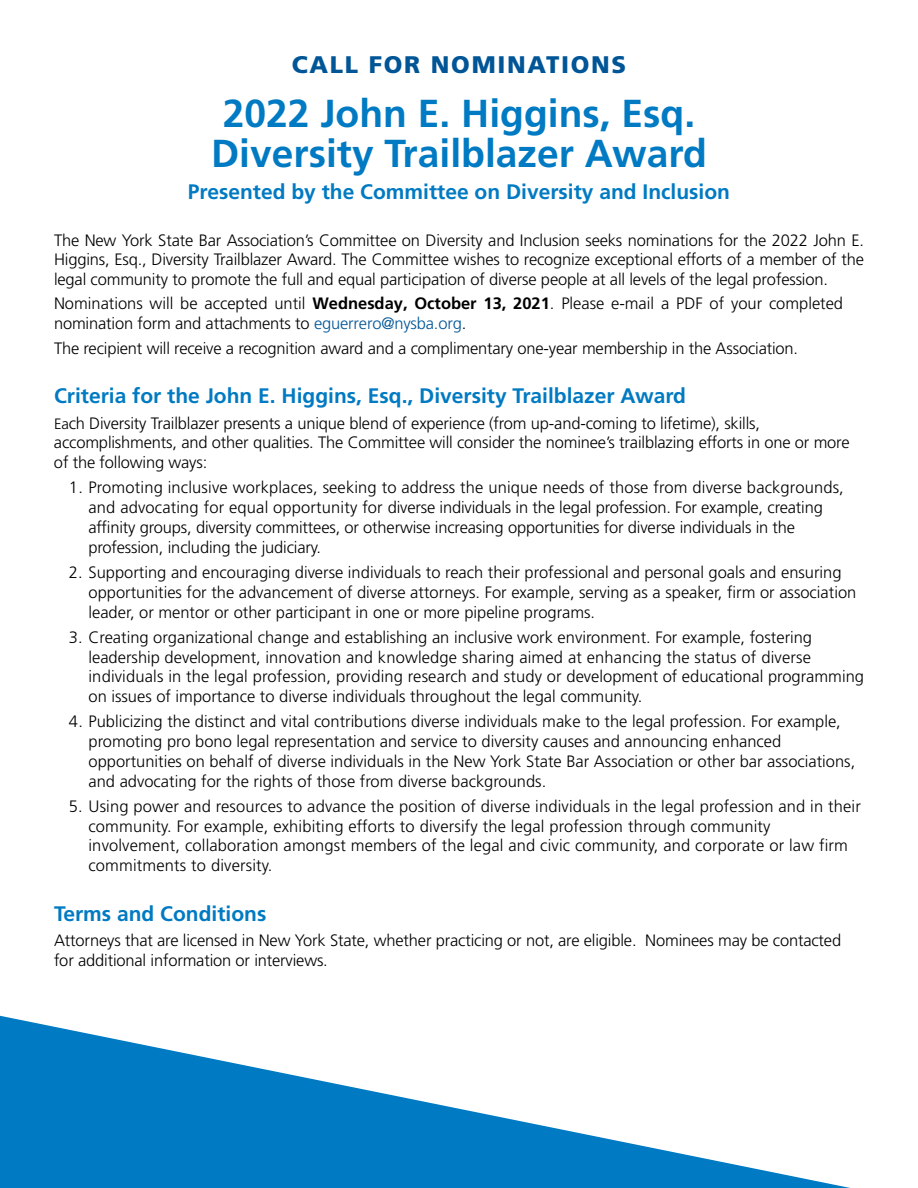
<style>
.page{position:relative;width:918px;height:1188px;background:#fff}
.page>*{position:absolute;margin:0;border:0;box-sizing:border-box;transform-origin:0 0}
.t1{font:700 39px/40.5px "Frutiger";color:#007ac2}
.t2{font:900 24px "Frutiger";letter-spacing:.07em;color:#005596}
.t3{font:700 21px "Frutiger";color:#007ac2}
.t4{font:300 16.5px/19.8px "Frutiger";color:#000}
.s1{font-weight:700}
.s2{color:#005596}
.s3{font-size:15px}
</style>
<div class="page">
<svg style="left:0;top:1016px;width:850px;height:172px"></svg>
<h2 class="t2" style="left:292px;top:50px;width:336px">CALL FOR NOMINATIONS</h2>
<h1 class="t1" style="left:211px;top:93px;width:497px">2022 John E. Higgins, Esq.<br>Diversity Trailblazer Award</h1>
<p class="t3" style="left:188px;top:179px;width:544px">Presented by the Committee on Diversity and Inclusion</p>
<p class="t4" style="left:54px;top:230px;width:812px;text-align:justify">The New York State Bar Association’s Committee on Diversity and Inclusion seeks nominations for the 2022 John E.<br>Higgins, Esq., Diversity Trailblazer Award. The Committee wishes to recognize exceptional efforts of a member of the legal community to promote the full and equal participation of diverse people at all levels of the legal profession.</p>
<p class="t4" style="left:54px;top:294px;width:791px">Nominations will be accepted until <span class="s1">Wednesday, October 13, 2021</span>. Please e-mail a PDF of your completed nomination form and attachments to <span class="s2">eguerrero@nysba.org</span>.</p>
<p class="t4" style="left:54px;top:338px;width:746px">The recipient will receive a recognition award and a complimentary one-year membership in the Association.</p>
<p class="t3" style="left:54px;top:384px;width:634px">Criteria for the John E. Higgins, Esq., Diversity Trailblazer Award</p>
<p class="t4" style="left:54px;top:413px;width:797px"><span class="s3">Ea</span>ch Diversity Trailblazer presents a unique blend of experience (from up-and-coming to lifetime), skills, accomplishments, and other qualities. The Committee will consider the nominee’s trailblazing efforts in one or more of the following ways:</p>
<p class="t4" style="left:88px;top:478px;width:757px;text-indent:-20px">1. Promoting inclusive workplaces, seeking to address the unique needs of those from diverse backgrounds, and advocating for equal opportunity for diverse individuals in the legal profession. For example, creating affinity groups, diversity committees, or otherwise increasing opportunities for diverse individuals in the profession, including the judiciary.</p>
<p class="t4" style="left:88px;top:563px;width:769px;text-indent:-20px">2. Supporting and encouraging diverse individuals to reach their professional and personal goals and ensuring opportunities for the advancement of diverse attorneys. For example, serving as a speaker, firm or association leader, or mentor or other participant in one or more pipeline programs.</p>
<p class="t4" style="left:88px;top:627px;width:777px;text-indent:-20px">3. Creating organizational change and establishing an inclusive work environment. For example, fostering leadership development, innovation and knowledge sharing aimed at enhancing the status of diverse individuals in the legal profession, providing research and study or development of educational programming on issues of importance to diverse individuals throughout the legal community.</p>
<p class="t4" style="left:88px;top:712px;width:768px;text-indent:-20px">4. Publicizing the distinct and vital contributions diverse individuals make to the legal profession. For example, promoting pro bono legal representation and service to diversity causes and announcing enhanced opportunities on behalf of diverse individuals in the New York State Bar Association or other bar associations, and advocating for the rights of those from diverse backgrounds.</p>
<p class="t4" style="left:88px;top:797px;width:774px;text-indent:-20px">5. Using power and resources to advance the position of diverse individuals in the legal profession and in their community. For example, exhibiting efforts to diversify the legal profession through community involvement, collaboration amongst members of the legal and civic community, and corporate or law firm commitments to diversity.</p>
<p class="t3" style="left:54px;top:901px;width:214px">Terms and Conditions</p>
<p class="t4" style="left:54px;top:931px;width:789px">Attorneys that are licensed in New York State, whether practicing or not, are eligible. Nominees may be contacted for additional information or interviews.</p>
</div>
